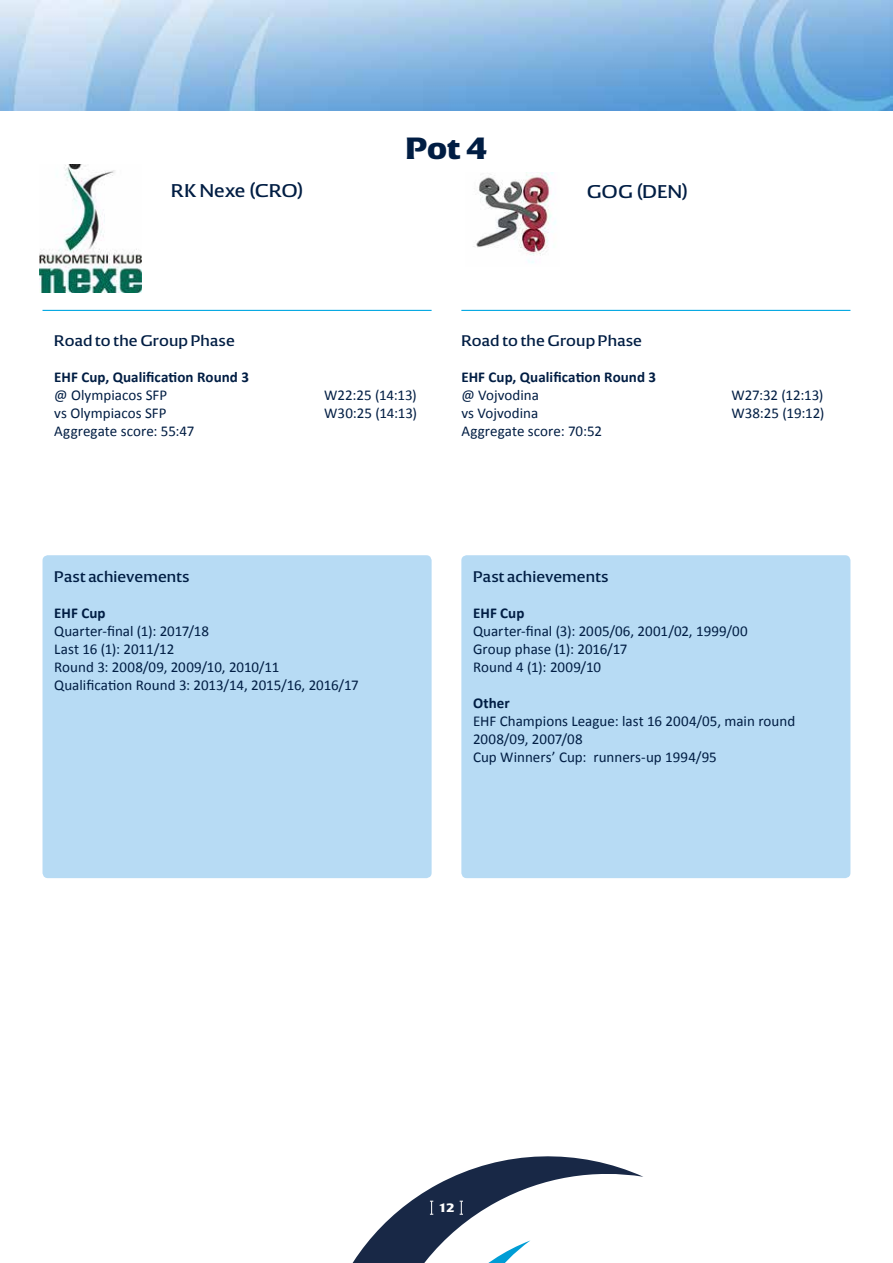
<style>
.page{position:relative;width:893px;height:1263px;background:#fff}
.page>*{position:absolute;margin:0;border:0;box-sizing:border-box;transform-origin:0 0}
.t1{font:800 30px "EHF";color:#001d43}
.t2{font:18px "EHF";letter-spacing:.01em;color:#001d43}
.t3{font:15px/18px "Calibri";color:#001d43}
.t4{font:15px "EHF";letter-spacing:.01em;color:#001d43}
.t5{font:700 15px "Calibri";letter-spacing:.005em;color:#001d43}
.t6{font:800 12px "EHF";color:#fff}
</style>
<div class="page">
<svg style="left:352px;top:1156px;width:291px;height:107px"></svg>
<img style="left:0;top:0;width:893px;height:111px">
<div style="left:43px;top:555px;width:389px;height:323px;background:#b7dbf4;border-radius:5px"></div>
<hr style="left:43px;top:310px;width:389px;height:1px;background:#00a7e1">
<div style="left:461px;top:555px;width:389px;height:323px;background:#b7dbf4;border-radius:5px"></div>
<img style="left:473px;top:173px;width:83px;height:90px">
<hr style="left:461px;top:310px;width:389px;height:1px;background:#00a7e1">
<img style="left:40px;top:164px;width:101px;height:128px">
<p class="t2" style="left:171px;top:180px;width:134px">RK Nexe (CRO)</p>
<h1 class="t1" style="left:405px;top:130px;width:83px">Pot 4</h1>
<p class="t2" style="left:587px;top:181px;width:103px">GOG (DEN)</p>
<p class="t4" style="left:54px;top:332px;width:182px">Road to the Group Phase</p>
<p class="t5" style="left:54px;top:367px;width:196px">EHF Cup, Qualification Round 3</p>
<p class="t3" style="left:54px;top:386px;width:114px">@ Olympiacos SFP</p>
<p class="t3" style="left:324px;top:386px;width:94px">W22:25 (14:13)</p>
<p class="t3" style="left:54px;top:404px;width:114px">vs Olympiacos SFP</p>
<p class="t3" style="left:324px;top:404px;width:94px">W30:25 (14:13)</p>
<p class="t3" style="left:54px;top:422px;width:142px">Aggregate score: 55:47</p>
<p class="t4" style="left:461px;top:332px;width:182px">Road to the Group Phase</p>
<p class="t5" style="left:461px;top:367px;width:196px">EHF Cup, Qualification Round 3</p>
<p class="t3" style="left:461px;top:386px;width:79px">@ Vojvodina</p>
<p class="t3" style="left:731px;top:386px;width:94px">W27:32 (12:13)</p>
<p class="t3" style="left:461px;top:404px;width:78px">vs Vojvodina</p>
<p class="t3" style="left:731px;top:404px;width:95px">W38:25 (19:12)</p>
<p class="t3" style="left:461px;top:422px;width:142px">Aggregate score: 70:52</p>
<p class="t4" style="left:54px;top:568px;width:137px">Past achievements</p>
<p class="t5" style="left:54px;top:603px;width:53px">EHF Cup</p>
<p class="t3" style="left:54px;top:622px;width:306px">Quarter-final (1): 2017/18<br>Last 16 (1): 2011/12<br>Round 3: 2008/09, 2009/10, 2010/11<br>Qualification Round 3: 2013/14, 2015/16, 2016/17</p>
<p class="t4" style="left:473px;top:568px;width:137px">Past achievements</p>
<p class="t5" style="left:473px;top:603px;width:53px">EHF Cup</p>
<p class="t3" style="left:473px;top:622px;width:276px">Quarter-final (3): 2005/06, 2001/02, 1999/00<br>Group phase (1): 2016/17<br>Round 4 (1): 2009/10</p>
<p class="t5" style="left:473px;top:693px;width:38px">Other</p>
<p class="t3" style="left:473px;top:712px;width:324px">EHF Champions League: last 16 2004/05, main round<br>2008/09, 2007/08<br>Cup Winners’ Cup: runners-up 1994/95</p>
<p class="t6" style="left:438px;top:1201px;width:18px">12</p>
</div>
